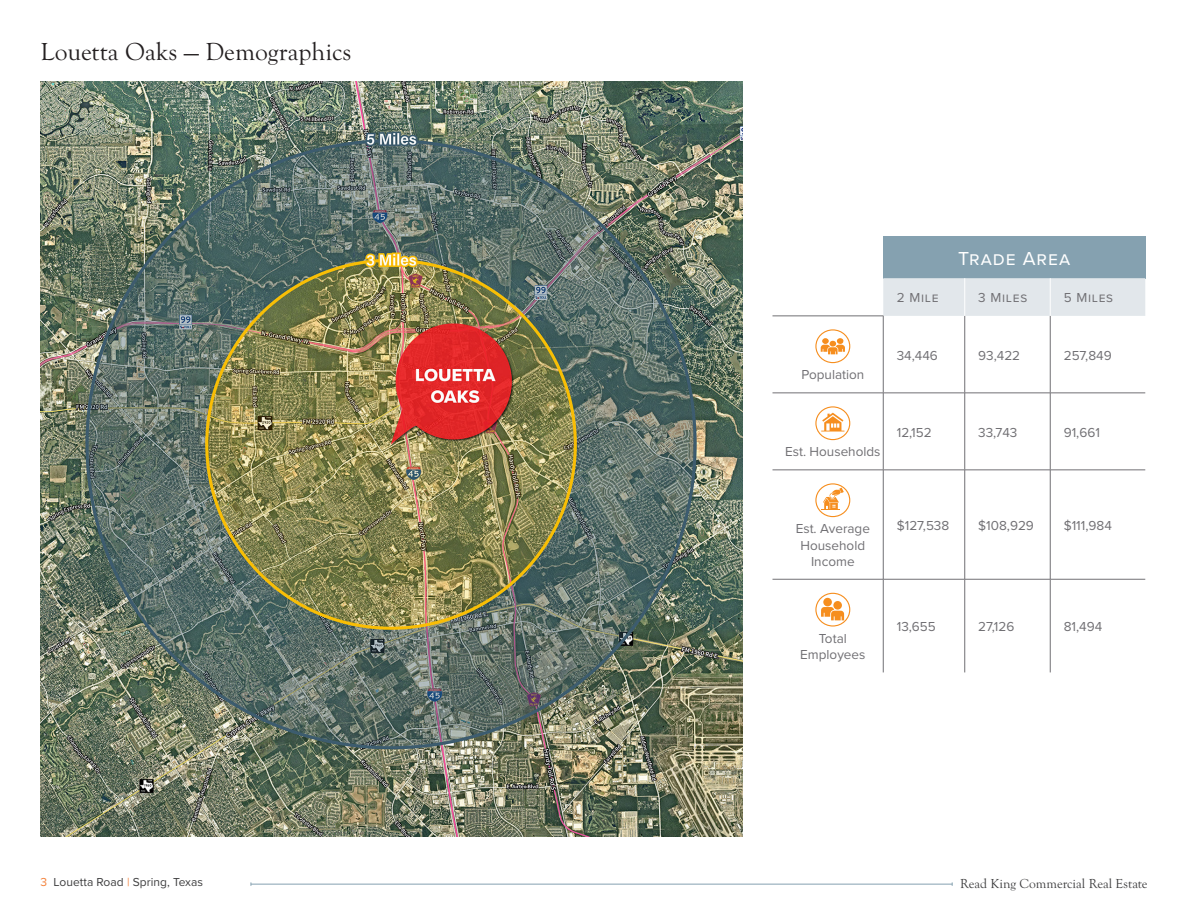
<style>
.page{position:relative;width:1188px;height:918px;background:#fff}
.page>*{position:absolute;margin:0;border:0;box-sizing:border-box;transform-origin:0 0}
.t1{font:25.5px "Goudy Old Sty";color:#231f20}
.Table_Titles_-_Large{font:19.5px "Proxima Nova";letter-spacing:.05em;color:#fff}
.Table_text{font:13.5px/16.2px "Proxima Nova";color:#717074;text-align:center}
.t2{font:13.5px "Goudy Old Sty";color:#3e3e3f}
.Table_Titles_-_Small{font:13.5px "Proxima Nova";letter-spacing:.05em;color:#717074}
.t3{font:12px "Proxima Nova";letter-spacing:.005em;color:#3e3e3f}
.s1{color:#f4813a}
</style>
<div class="page">
<img style="left:40px;top:81px;width:702px;height:756px">
<hr style="left:251px;top:884px;width:701px;height:1px;background:#85a1b0">
<div style="left:883px;top:236px;width:262px;height:42px;background:#85a1b0"></div>
<div style="left:883px;top:278px;width:262px;height:38px;background:#e2e7eb"></div>
<hr style="left:883px;top:316px;width:1px;height:77px;background:#717074">
<hr style="left:964px;top:316px;width:1px;height:77px;background:#717074">
<hr style="left:1050px;top:316px;width:1px;height:77px;background:#717074">
<hr style="left:772px;top:393px;width:111px;height:1px;background:#717074">
<hr style="left:883px;top:393px;width:82px;height:1px;background:#717074">
<hr style="left:883px;top:393px;width:1px;height:77px;background:#717074">
<hr style="left:965px;top:393px;width:85px;height:1px;background:#717074">
<hr style="left:964px;top:393px;width:1px;height:77px;background:#717074">
<hr style="left:1050px;top:393px;width:95px;height:1px;background:#717074">
<hr style="left:1050px;top:393px;width:1px;height:77px;background:#717074">
<hr style="left:772px;top:470px;width:111px;height:1px;background:#717074">
<hr style="left:883px;top:470px;width:82px;height:1px;background:#717074">
<hr style="left:883px;top:470px;width:1px;height:109px;background:#717074">
<hr style="left:965px;top:470px;width:85px;height:1px;background:#717074">
<hr style="left:964px;top:470px;width:1px;height:109px;background:#717074">
<hr style="left:1050px;top:470px;width:95px;height:1px;background:#717074">
<hr style="left:1050px;top:470px;width:1px;height:109px;background:#717074">
<hr style="left:772px;top:579px;width:111px;height:1px;background:#717074">
<hr style="left:883px;top:579px;width:82px;height:1px;background:#717074">
<hr style="left:883px;top:579px;width:1px;height:93px;background:#717074">
<hr style="left:965px;top:579px;width:85px;height:1px;background:#717074">
<hr style="left:964px;top:579px;width:1px;height:93px;background:#717074">
<hr style="left:1050px;top:579px;width:95px;height:1px;background:#717074">
<hr style="left:1050px;top:579px;width:1px;height:93px;background:#717074">
<hr style="left:964px;top:278px;width:1px;height:38px;background:#fff">
<hr style="left:1050px;top:278px;width:1px;height:38px;background:#fff">
<hr style="left:772px;top:316px;width:111px;height:1px;background:#717074">
<div style="left:815px;top:329px;width:35px;height:34px;border:1px solid #f68e1e;border-radius:50%"></div>
<svg style="left:821px;top:338px;width:24px;height:16px"></svg>
<div style="left:815px;top:406px;width:35px;height:34px;border:1px solid #f68e1e;border-radius:50%"></div>
<svg style="left:821px;top:413px;width:23px;height:19px"></svg>
<div style="left:815px;top:483px;width:35px;height:34px;border:1px solid #f68e1e;border-radius:50%"></div>
<svg style="left:822px;top:488px;width:22px;height:22px"></svg>
<div style="left:815px;top:593px;width:35px;height:34px;border:1px solid #f68e1e;border-radius:50%"></div>
<div style="left:823px;top:598px;width:9px;height:8px;background:#f68e1e;border-radius:50%"></div>
<div style="left:833px;top:601px;width:9px;height:9px;background:#f68e1e;border-radius:50%"></div>
<svg style="left:821px;top:607px;width:23px;height:13px"></svg>
<p class="t1" style="left:40px;top:38px;width:312px">Louetta Oaks — Demographics</p>
<p class="Table_Titles_-_Large" style="left:958px;top:244px;width:114px">Trade Area</p>
<p class="Table_Titles_-_Small" style="left:897px;top:288px;width:43px">2 Mile</p>
<p class="Table_Titles_-_Small" style="left:978px;top:288px;width:50px">3 Miles</p>
<p class="Table_Titles_-_Small" style="left:1064px;top:288px;width:51px">5 Miles</p>
<p class="Table_text" style="left:801px;top:366px;width:64px">Population</p>
<p class="Table_text" style="left:897px;top:347px;width:43px">34,446</p>
<p class="Table_text" style="left:978px;top:347px;width:44px">93,422</p>
<p class="Table_text" style="left:1064px;top:347px;width:50px">257,849</p>
<p class="Table_text" style="left:785px;top:443px;width:97px">Est. Households</p>
<p class="Table_text" style="left:897px;top:424px;width:37px">12,152</p>
<p class="Table_text" style="left:978px;top:424px;width:41px">33,743</p>
<p class="Table_text" style="left:1064px;top:424px;width:38px">91,661</p>
<p class="Table_text" style="left:796px;top:520px;width:76px">Est. Average<br>Household<br>Income</p>
<p class="Table_text" style="left:897px;top:517px;width:54px">$127,538</p>
<p class="Table_text" style="left:978px;top:517px;width:57px">$108,929</p>
<p class="Table_text" style="left:1064px;top:517px;width:50px">$111,984</p>
<p class="Table_text" style="left:800px;top:630px;width:67px">Total<br>Employees</p>
<p class="Table_text" style="left:897px;top:618px;width:41px">13,655</p>
<p class="Table_text" style="left:978px;top:618px;width:38px">27,126</p>
<p class="Table_text" style="left:1064px;top:618px;width:40px">81,494</p>
<p class="t3" style="left:40px;top:873px;width:164px"><span class="s1">3</span> Louetta Road <span class="s1">|</span> Spring, Texas</p>
<p class="t2" style="left:960px;top:876px;width:189px">Read King Commercial Real Estate</p>
</div>
